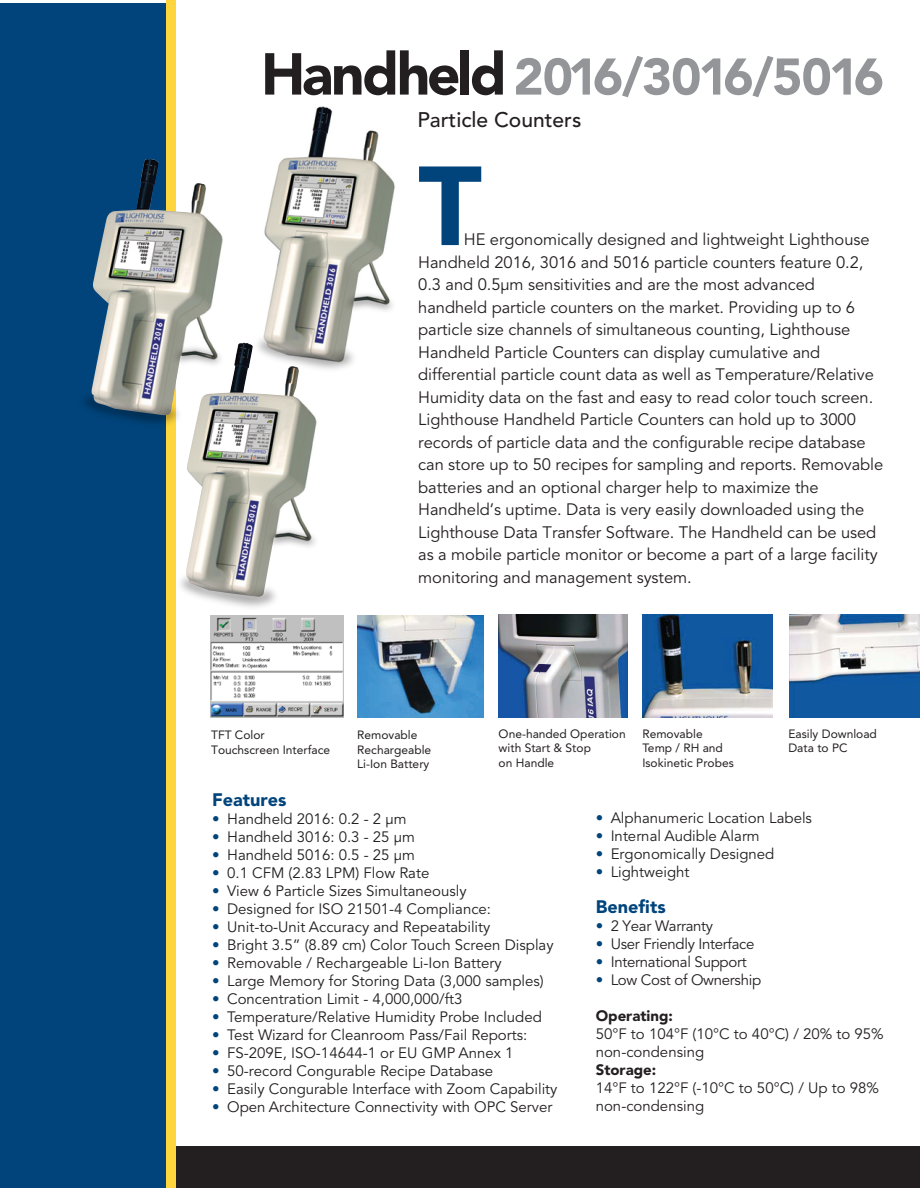
<style>
.page{position:relative;width:920px;height:1188px;background:#fff}
.page>*{position:absolute;margin:0;border:0;box-sizing:border-box;transform-origin:0 0}
.t1{font:900 111px "Avenir";color:#00447b}
.t2{font:900 51px "Avenir";letter-spacing:-.06em;color:#939598}
.t3{font:500 21px "Avenir";color:#231f20}
.t4{font:900 18px "Avenir";color:#00447b}
.t5{font:16.5px/22.5px "Avenir";letter-spacing:-.005em;color:#231f20}
.t6{font:15px "Avenir";color:#211e1e}
.t7{font:15px/18px "Avenir";color:#231f20}
.t8{font:15px "Avenir";letter-spacing:-.02em;color:#231f20}
.t9{font:900 15px "Avenir";color:#231f20}
.t10{font:12px/14.4px "Avenir";color:#231f20}
.s1{font-size:58.5px;color:#231f20}
.s2{color:#00447b}
</style>
<div class="page">
<div style="left:0;top:4px;width:166px;height:1184px;background:#00447b"></div>
<img style="left:264px;top:106px;width:131px;height:224px">
<img style="left:338px;top:289px;width:57px;height:28px">
<img style="left:259px;top:330px;width:95px;height:39px">
<img style="left:358px;top:616px;width:125px;height:102px">
<img style="left:642px;top:615px;width:130px;height:103px">
<img style="left:498px;top:615px;width:129px;height:102px">
<img style="left:789px;top:614px;width:130px;height:103px">
<div style="left:173px;top:1147px;width:746px;height:41px;background:#231f20"></div>
<img style="left:186px;top:342px;width:134px;height:226px">
<img style="left:260px;top:525px;width:60px;height:28px">
<img style="left:175px;top:568px;width:101px;height:45px">
<img style="left:211px;top:616px;width:132px;height:101px">
<div style="left:166px;top:0;width:9px;height:1188px;background:#ffd53e"></div>
<img style="left:92px;top:158px;width:135px;height:258px">
<img style="left:166px;top:342px;width:62px;height:28px">
<img style="left:84px;top:387px;width:102px;height:45px">
<h2 class="t2" style="left:261px;top:46px;width:624px"><span class="s1">Handheld</span> 2016/3016/5016</h2>
<p class="t3" style="left:417px;top:108px;width:165px">Particle Counters</p>
<h1 class="t1" style="left:418px;top:139px;width:65px">T</h1>
<p class="t5" style="left:418px;top:229px;width:466px;text-indent:46px">HE ergonomically designed and lightweight Lighthouse Handheld 2016, 3016 and 5016 particle counters feature 0.2, 0.3 and 0.5µm sensitivities and are the most advanced handheld particle counters on the market. Providing up to 6 particle size channels of simultaneous counting, Lighthouse Handheld Particle Counters can display cumulative and differential particle count data as well as Temperature/Relative Humidity data on the fast and easy to read color touch screen.<br>Lighthouse Handheld Particle Counters can hold up to 3000 records of particle data and the configurable recipe database can store up to 50 recipes for sampling and reports. Removable batteries and an optional charger help to maximize the Handheld’s uptime. Data is very easily downloaded using the Lighthouse Data Transfer Software. The Handheld can be used as a mobile particle monitor or become a part of a large facility monitoring and management system.</p>
<p class="t10" style="left:211px;top:728px;width:120px">TFT Color<br>Touchscreen Interface</p>
<p class="t10" style="left:498px;top:727px;width:128px">One-handed Operation with Start &amp; Stop<br>on Handle</p>
<p class="t10" style="left:642px;top:727px;width:93px">Removable<br>Temp / RH and<br>Isokinetic Probes</p>
<p class="t10" style="left:788px;top:726px;width:90px">Easily Download<br>Data to PC</p>
<p class="t4" style="left:212px;top:788px;width:76px">Features</p>
<p class="t6" style="left:212px;top:810px;width:196px"><span class="s2">•</span> Handheld 2016: 0.2 - 2 µm</p>
<p class="t6" style="left:212px;top:828px;width:204px"><span class="s2">•</span> Handheld 3016: 0.3 - 25 µm</p>
<p class="t6" style="left:212px;top:846px;width:204px"><span class="s2">•</span> Handheld 5016: 0.5 - 25 µm</p>
<p class="t6" style="left:212px;top:864px;width:219px"><span class="s2">•</span> 0.1 CFM (2.83 LPM) Flow Rate</p>
<p class="t6" style="left:212px;top:882px;width:256px"><span class="s2">•</span> View 6 Particle Sizes Simultaneously</p>
<p class="t6" style="left:212px;top:900px;width:280px"><span class="s2">•</span> Designed for ISO 21501-4 Compliance:</p>
<p class="t6" style="left:212px;top:918px;width:279px"><span class="s2">•</span> Unit-to-Unit Accuracy and Repeatability</p>
<p class="t6" style="left:212px;top:936px;width:343px"><span class="s2">•</span> Bright 3.5” (8.89 cm) Color Touch Screen Display</p>
<p class="t6" style="left:212px;top:954px;width:291px"><span class="s2">•</span> Removable / Rechargeable Li-Ion Battery</p>
<p class="t6" style="left:212px;top:972px;width:333px"><span class="s2">•</span> Large Memory for Storing Data (3,000 samples)</p>
<p class="t6" style="left:212px;top:990px;width:252px"><span class="s2">•</span> Concentration Limit - 4,000,000/ft3</p>
<p class="t6" style="left:212px;top:1008px;width:331px"><span class="s2">•</span> Temperature/Relative Humidity Probe Included</p>
<p class="t6" style="left:212px;top:1026px;width:316px"><span class="s2">•</span> Test Wizard for Cleanroom Pass/Fail Reports:</p>
<p class="t6" style="left:212px;top:1044px;width:303px"><span class="s2">•</span> FS-209E, ISO-14644-1 or EU GMP Annex 1</p>
<p class="t6" style="left:212px;top:1062px;width:282px"><span class="s2">•</span> 50-record Congurable Recipe Database</p>
<p class="t6" style="left:212px;top:1080px;width:346px"><span class="s2">•</span> Easily Congurable Interface with Zoom Capability</p>
<p class="t6" style="left:212px;top:1098px;width:341px"><span class="s2">•</span> Open Architecture Connectivity with OPC Server</p>
<p class="t10" style="left:357px;top:728px;width:76px">Removable<br>Rechargeable<br>Li-Ion Battery</p>
<p class="t6" style="left:595px;top:809px;width:218px"><span class="s2">•</span> Alphanumeric Location Labels</p>
<p class="t6" style="left:595px;top:827px;width:165px"><span class="s2">•</span> Internal Audible Alarm</p>
<p class="t6" style="left:595px;top:845px;width:180px"><span class="s2">•</span> Ergonomically Designed</p>
<p class="t6" style="left:595px;top:863px;width:95px"><span class="s2">•</span> Lightweight</p>
<p class="t4" style="left:595px;top:896px;width:72px">Benefits</p>
<p class="t8" style="left:595px;top:917px;width:119px"><span class="s2">•</span> 2 Year Warranty</p>
<p class="t8" style="left:595px;top:935px;width:160px"><span class="s2">•</span> User Friendly Interface</p>
<p class="t8" style="left:595px;top:953px;width:152px"><span class="s2">•</span> International Support</p>
<p class="t8" style="left:595px;top:971px;width:167px"><span class="s2">•</span> Low Cost of Ownership</p>
<p class="t9" style="left:595px;top:1007px;width:79px">Operating:</p>
<p class="t7" style="left:595px;top:1025px;width:289px">50°F to 104°F (10°C to 40°C) / 20% to 95% non-condensing</p>
<p class="t9" style="left:595px;top:1061px;width:62px">Storage:</p>
<p class="t7" style="left:595px;top:1079px;width:284px">14°F to 122°F (-10°C to 50°C) / Up to 98% non-condensing</p>
</div>
